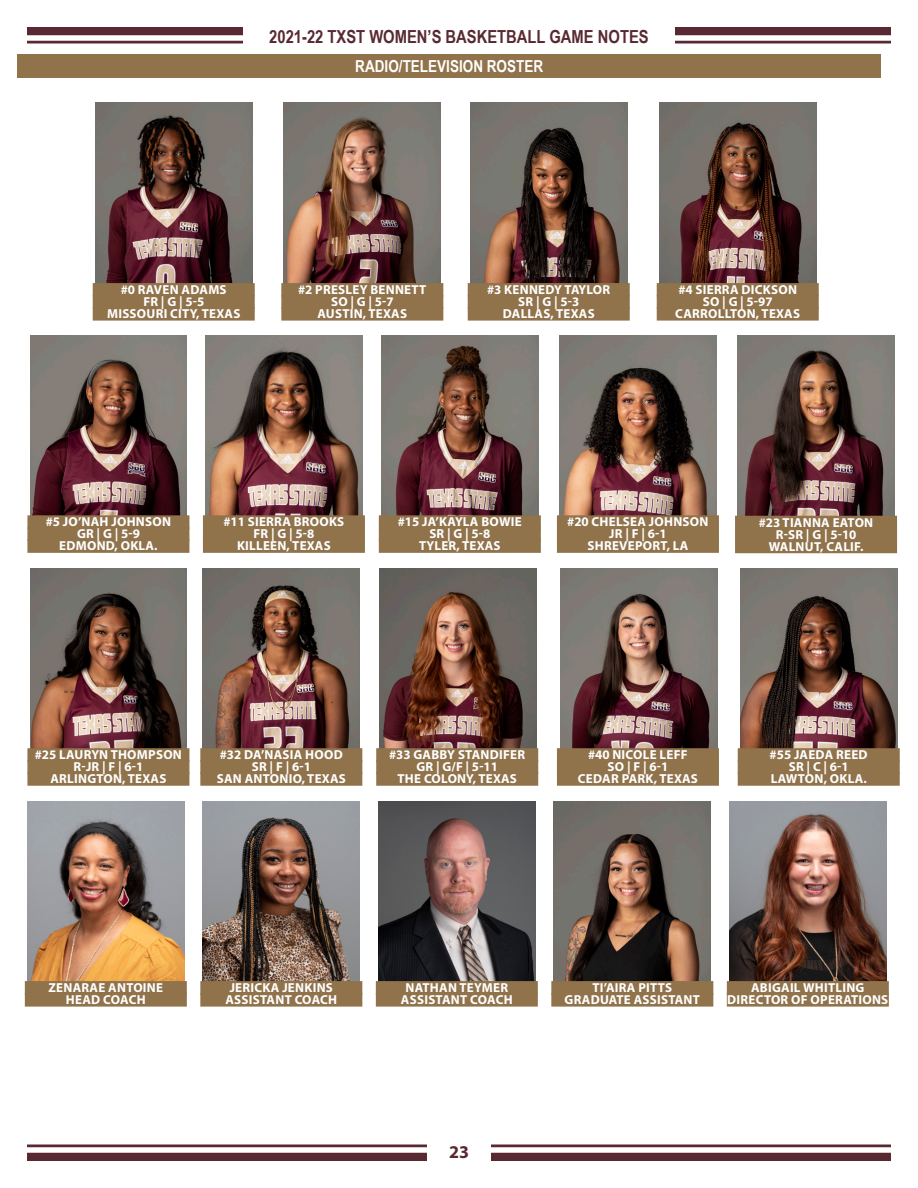
<style>
.page{position:relative;width:918px;height:1188px;background:#fff}
.page>*{position:absolute;margin:0;border:0;box-sizing:border-box;transform-origin:0 0}
.t1{font:700 18px "Arial Narrow";color:#582931}
.t2{font:700 18px "Myriad Pro";color:#582931}
.Paragraph_Style_1{font:700 16.5px "Arial Narrow";color:#fff}
.SBC_Stats_Headers{font:700 13.05px "Myriad Pro";letter-spacing:.02em;color:#fff}
</style>
<div class="page">
<hr style="left:27px;top:1145px;width:864px;height:2px;background:#582931">
<div style="left:27px;top:1153px;width:864px;height:8px;background:#582931"></div>
<div style="left:427px;top:1138px;width:64px;height:26px;background:#fff"></div>
<hr style="left:27px;top:41px;width:864px;height:2px;background:#582931">
<div style="left:27px;top:27px;width:864px;height:8px;background:#582931"></div>
<div style="left:243px;top:24px;width:432px;height:25px;background:#fff"></div>
<div style="left:17px;top:54px;width:864px;height:24px;background:#90724b"></div>
<img style="left:95px;top:103px;width:157px;height:180px">
<img style="left:284px;top:103px;width:157px;height:180px">
<img style="left:659px;top:103px;width:157px;height:180px">
<img style="left:470px;top:103px;width:157px;height:180px">
<img style="left:30px;top:335px;width:157px;height:180px">
<img style="left:381px;top:335px;width:157px;height:180px">
<img style="left:206px;top:335px;width:156px;height:180px">
<img style="left:737px;top:335px;width:157px;height:181px">
<img style="left:203px;top:568px;width:157px;height:180px">
<img style="left:380px;top:568px;width:157px;height:180px">
<img style="left:740px;top:568px;width:157px;height:180px">
<img style="left:27px;top:801px;width:157px;height:180px">
<img style="left:203px;top:801px;width:157px;height:180px">
<img style="left:378px;top:801px;width:157px;height:180px">
<img style="left:554px;top:801px;width:157px;height:180px">
<img style="left:729px;top:801px;width:157px;height:180px">
<img style="left:560px;top:336px;width:156px;height:179px">
<img style="left:30px;top:568px;width:157px;height:180px">
<div style="left:93px;top:283px;width:162px;height:14px;background:#90724b"></div>
<div style="left:93px;top:295px;width:162px;height:14px;background:#90724b"></div>
<div style="left:93px;top:307px;width:162px;height:14px;background:#90724b"></div>
<div style="left:281px;top:283px;width:162px;height:14px;background:#90724b"></div>
<div style="left:281px;top:295px;width:162px;height:14px;background:#90724b"></div>
<div style="left:281px;top:307px;width:162px;height:14px;background:#90724b"></div>
<div style="left:468px;top:283px;width:162px;height:14px;background:#90724b"></div>
<div style="left:468px;top:295px;width:162px;height:14px;background:#90724b"></div>
<div style="left:468px;top:307px;width:162px;height:14px;background:#90724b"></div>
<div style="left:657px;top:283px;width:162px;height:14px;background:#90724b"></div>
<div style="left:657px;top:295px;width:162px;height:14px;background:#90724b"></div>
<div style="left:657px;top:307px;width:162px;height:14px;background:#90724b"></div>
<div style="left:27px;top:515px;width:162px;height:14px;background:#90724b"></div>
<div style="left:27px;top:527px;width:162px;height:14px;background:#90724b"></div>
<div style="left:27px;top:539px;width:162px;height:14px;background:#90724b"></div>
<div style="left:203px;top:515px;width:162px;height:14px;background:#90724b"></div>
<div style="left:203px;top:527px;width:162px;height:14px;background:#90724b"></div>
<div style="left:203px;top:539px;width:162px;height:14px;background:#90724b"></div>
<div style="left:379px;top:515px;width:162px;height:14px;background:#90724b"></div>
<div style="left:379px;top:527px;width:162px;height:14px;background:#90724b"></div>
<div style="left:379px;top:539px;width:162px;height:14px;background:#90724b"></div>
<div style="left:557px;top:515px;width:162px;height:14px;background:#90724b"></div>
<div style="left:557px;top:527px;width:162px;height:14px;background:#90724b"></div>
<div style="left:557px;top:539px;width:162px;height:14px;background:#90724b"></div>
<div style="left:735px;top:516px;width:162px;height:13px;background:#90724b"></div>
<div style="left:735px;top:528px;width:162px;height:13px;background:#90724b"></div>
<div style="left:735px;top:540px;width:162px;height:13px;background:#90724b"></div>
<div style="left:27px;top:748px;width:162px;height:14px;background:#90724b"></div>
<div style="left:27px;top:760px;width:162px;height:14px;background:#90724b"></div>
<div style="left:27px;top:772px;width:162px;height:14px;background:#90724b"></div>
<div style="left:200px;top:748px;width:162px;height:14px;background:#90724b"></div>
<div style="left:200px;top:760px;width:162px;height:14px;background:#90724b"></div>
<div style="left:200px;top:772px;width:162px;height:14px;background:#90724b"></div>
<div style="left:376px;top:748px;width:162px;height:14px;background:#90724b"></div>
<div style="left:376px;top:760px;width:162px;height:14px;background:#90724b"></div>
<div style="left:376px;top:772px;width:162px;height:14px;background:#90724b"></div>
<div style="left:738px;top:748px;width:162px;height:14px;background:#90724b"></div>
<div style="left:738px;top:760px;width:162px;height:14px;background:#90724b"></div>
<div style="left:738px;top:772px;width:162px;height:14px;background:#90724b"></div>
<div style="left:25px;top:981px;width:162px;height:14px;background:#90724b"></div>
<div style="left:25px;top:993px;width:162px;height:14px;background:#90724b"></div>
<div style="left:200px;top:981px;width:162px;height:14px;background:#90724b"></div>
<div style="left:200px;top:993px;width:162px;height:14px;background:#90724b"></div>
<div style="left:376px;top:981px;width:162px;height:14px;background:#90724b"></div>
<div style="left:376px;top:993px;width:162px;height:14px;background:#90724b"></div>
<div style="left:551px;top:981px;width:162px;height:14px;background:#90724b"></div>
<div style="left:551px;top:993px;width:162px;height:14px;background:#90724b"></div>
<div style="left:727px;top:981px;width:162px;height:14px;background:#90724b"></div>
<div style="left:727px;top:993px;width:162px;height:14px;background:#90724b"></div>
<img style="left:561px;top:568px;width:156px;height:180px">
<div style="left:557px;top:748px;width:162px;height:14px;background:#90724b"></div>
<div style="left:557px;top:760px;width:162px;height:14px;background:#90724b"></div>
<div style="left:557px;top:772px;width:162px;height:14px;background:#90724b"></div>
<h1 class="t1" style="left:269px;top:23px;width:381px">2021-22 TXST WOMEN’S BASKETBALL GAME NOTES</h1>
<p class="Paragraph_Style_1" style="left:355px;top:54px;width:189px">RADIO/TELEVISION ROSTER</p>
<p class="SBC_Stats_Headers" style="left:121px;top:281px;width:107px">#0 RAVEN ADAMS</p>
<p class="SBC_Stats_Headers" style="left:143px;top:293px;width:62px">FR | G | 5-5</p>
<p class="SBC_Stats_Headers" style="left:107px;top:305px;width:135px">MISSOURI CITY, TEXAS</p>
<p class="SBC_Stats_Headers" style="left:298px;top:281px;width:130px">#2 PRESLEY BENNETT</p>
<p class="SBC_Stats_Headers" style="left:331px;top:293px;width:64px">SO | G | 5-7</p>
<p class="SBC_Stats_Headers" style="left:318px;top:305px;width:91px">AUSTIN, TEXAS</p>
<p class="SBC_Stats_Headers" style="left:487px;top:281px;width:125px">#3 KENNEDY TAYLOR</p>
<p class="SBC_Stats_Headers" style="left:518px;top:293px;width:63px">SR | G | 5-3</p>
<p class="SBC_Stats_Headers" style="left:503px;top:305px;width:93px">DALLAS, TEXAS</p>
<p class="SBC_Stats_Headers" style="left:678px;top:281px;width:120px">#4 SIERRA DICKSON</p>
<p class="SBC_Stats_Headers" style="left:703px;top:293px;width:71px">SO | G | 5-97</p>
<p class="SBC_Stats_Headers" style="left:675px;top:305px;width:126px">CARROLLTON, TEXAS</p>
<p class="SBC_Stats_Headers" style="left:46px;top:513px;width:127px">#5 JO’NAH JOHNSON</p>
<p class="SBC_Stats_Headers" style="left:77px;top:525px;width:64px">GR | G | 5-9</p>
<p class="SBC_Stats_Headers" style="left:59px;top:537px;width:100px">EDMOND, OKLA.</p>
<p class="SBC_Stats_Headers" style="left:223px;top:513px;width:122px">#11 SIERRA BROOKS</p>
<p class="SBC_Stats_Headers" style="left:254px;top:525px;width:62px">FR | G | 5-8</p>
<p class="SBC_Stats_Headers" style="left:237px;top:537px;width:95px">KILLEEN, TEXAS</p>
<p class="SBC_Stats_Headers" style="left:398px;top:513px;width:126px">#15 JA’KAYLA BOWIE</p>
<p class="SBC_Stats_Headers" style="left:429px;top:525px;width:63px">SR | G | 5-8</p>
<p class="SBC_Stats_Headers" style="left:419px;top:537px;width:83px">TYLER, TEXAS</p>
<p class="SBC_Stats_Headers" style="left:567px;top:513px;width:143px">#20 CHELSEA JOHNSON</p>
<p class="SBC_Stats_Headers" style="left:609px;top:525px;width:59px">JR | F | 6-1</p>
<p class="SBC_Stats_Headers" style="left:588px;top:537px;width:102px">SHREVEPORT, LA</p>
<p class="SBC_Stats_Headers" style="left:759px;top:514px;width:116px">#23 TIANNA EATON</p>
<p class="SBC_Stats_Headers" style="left:776px;top:526px;width:82px">R-SR | G | 5-10</p>
<p class="SBC_Stats_Headers" style="left:769px;top:538px;width:96px">WALNUT, CALIF.</p>
<p class="SBC_Stats_Headers" style="left:35px;top:746px;width:149px">#25 LAURYN THOMPSON</p>
<p class="SBC_Stats_Headers" style="left:74px;top:758px;width:71px">R-JR | F | 6-1</p>
<p class="SBC_Stats_Headers" style="left:50px;top:770px;width:117px">ARLINGTON, TEXAS</p>
<p class="SBC_Stats_Headers" style="left:220px;top:746px;width:125px">#32 DA’NASIA HOOD</p>
<p class="SBC_Stats_Headers" style="left:252px;top:758px;width:61px">SR | F | 6-1</p>
<p class="SBC_Stats_Headers" style="left:217px;top:770px;width:131px">SAN ANTONIO, TEXAS</p>
<p class="SBC_Stats_Headers" style="left:389px;top:746px;width:138px">#33 GABBY STANDIFER</p>
<p class="SBC_Stats_Headers" style="left:416px;top:758px;width:83px">GR | G/F | 5-11</p>
<p class="SBC_Stats_Headers" style="left:398px;top:770px;width:121px">THE COLONY, TEXAS</p>
<p class="SBC_Stats_Headers" style="left:588px;top:746px;width:101px">#40 NICOLE LEFF</p>
<p class="SBC_Stats_Headers" style="left:608px;top:758px;width:62px">SO | F | 6-1</p>
<p class="SBC_Stats_Headers" style="left:578px;top:770px;width:122px">CEDAR PARK, TEXAS</p>
<p class="SBC_Stats_Headers" style="left:770px;top:746px;width:100px">#55 JAEDA REED</p>
<p class="SBC_Stats_Headers" style="left:789px;top:758px;width:61px">SR | C | 6-1</p>
<p class="SBC_Stats_Headers" style="left:771px;top:770px;width:97px">LAWTON, OKLA.</p>
<p class="SBC_Stats_Headers" style="left:49px;top:979px;width:116px">ZENARAE ANTOINE</p>
<p class="SBC_Stats_Headers" style="left:66px;top:991px;width:81px">HEAD COACH</p>
<p class="SBC_Stats_Headers" style="left:230px;top:979px;width:105px">JERICKA JENKINS</p>
<p class="SBC_Stats_Headers" style="left:225px;top:991px;width:113px">ASSISTANT COACH</p>
<p class="SBC_Stats_Headers" style="left:406px;top:979px;width:104px">NATHAN TEYMER</p>
<p class="SBC_Stats_Headers" style="left:401px;top:991px;width:113px">ASSISTANT COACH</p>
<p class="SBC_Stats_Headers" style="left:592px;top:979px;width:81px">TI’AIRA PITTS</p>
<p class="SBC_Stats_Headers" style="left:565px;top:991px;width:137px">GRADUATE ASSISTANT</p>
<p class="SBC_Stats_Headers" style="left:751px;top:979px;width:115px">ABIGAIL WHITLING</p>
<p class="SBC_Stats_Headers" style="left:727px;top:991px;width:163px">DIRECTOR OF OPERATIONS</p>
<h1 class="t2" style="left:449px;top:1140px;width:21px">23</h1>
</div>
